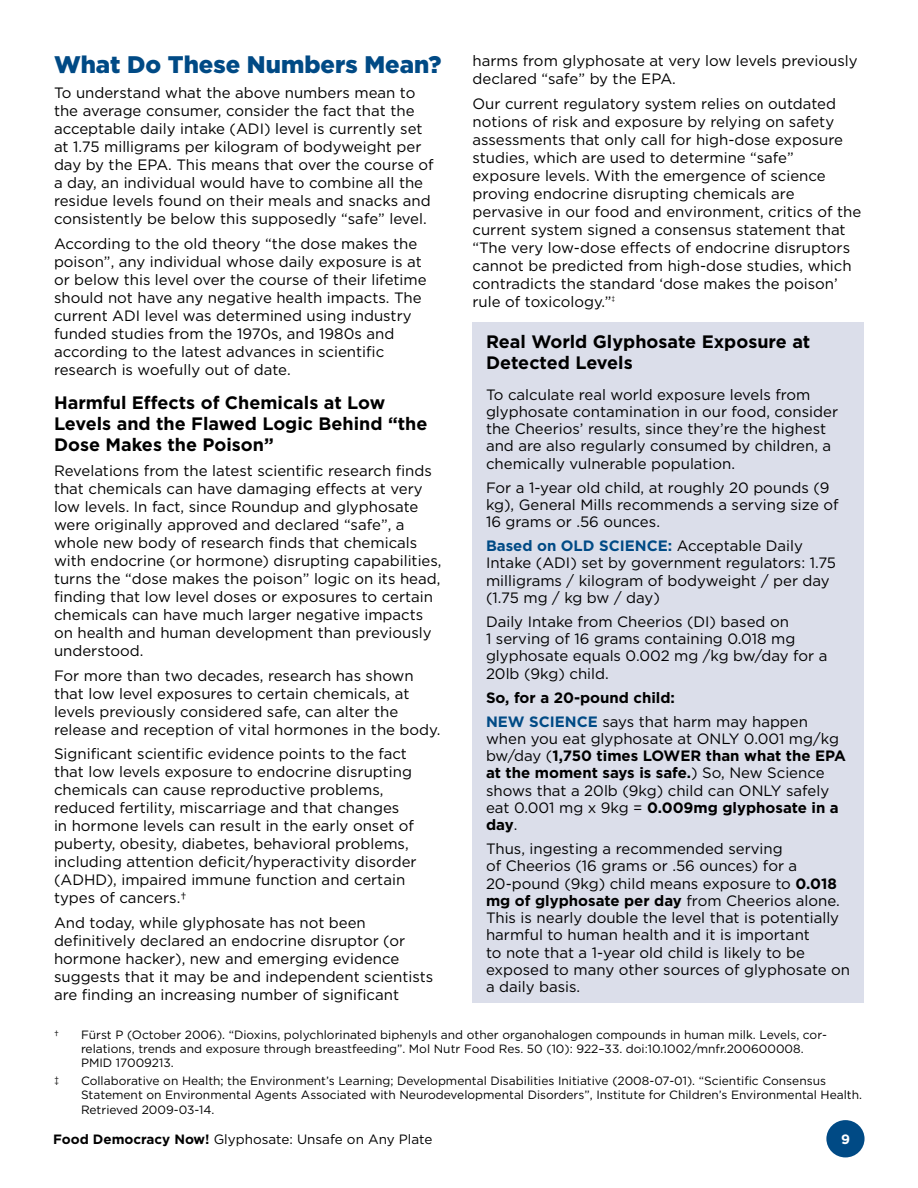
<style>
.page{position:relative;width:918px;height:1188px;background:#fff}
.page>*{position:absolute;margin:0;border:0;box-sizing:border-box;transform-origin:0 0}
.t1{font:900 24px "Gotham";color:#004a85}
.t2{font:700 18px/21px "Gotham";color:#000}
.t3{font:15px/18px "Gotham";color:#000}
.t4{font:700 15px/24px "Gotham";color:#000}
.t5{font:13.5px "Gotham";color:#000}
.t6{font:700 13.5px "Gotham";color:#fff}
.t7{font:12px/14.2px "Gotham";color:#000}
.s1{font-weight:700;color:#004a85}
.s2{color:#004a85}
.s3{font-weight:400}
.s4{font-weight:700}
</style>
<div class="page">
<div style="left:826px;top:1120px;width:39px;height:37px;background:#004a85;border-radius:50%"></div>
<div style="left:472px;top:322px;width:392px;height:681px;background:#dbdeea"></div>
<h1 class="t1" style="left:54px;top:48px;width:389px">What Do These Numbers Mean?</h1>
<p class="t3" style="left:54px;top:84px;width:381px">To understand what the above numbers mean to the average consumer, consider the fact that the acceptable daily intake (ADI) level is currently set at 1.75 milligrams per kilogram of bodyweight per day by the EPA. This means that over the course of a day, an individual would have to combine all the residue levels found on their meals and snacks and consistently be below this supposedly “safe” level.</p>
<p class="t3" style="left:54px;top:234px;width:374px">According to the old theory “the dose makes the poison”, any individual whose daily exposure is at or below this level over the course of their lifetime should not have any negative health impacts. The current ADI level was determined using industry funded studies from the 1970s, and 1980s and according to the latest advances in scientific research is woefully out of date.</p>
<p class="t2" style="left:54px;top:392px;width:375px">Harmful Effects of Chemicals at Low<br>Levels and the Flawed Logic Behind “the<br>Dose Makes the Poison”</p>
<p class="t3" style="left:54px;top:462px;width:389px">Revelations from the latest scientific research finds that chemicals can have damaging effects at very low levels. In fact, since Roundup and glyphosate were originally approved and declared “safe”, a whole new body of research finds that chemicals with endocrine (or hormone) disrupting capabilities, turns the “dose makes the poison” logic on its head, finding that low level doses or exposures to certain chemicals can have much larger negative impacts on health and human development than previously understood.</p>
<p class="t3" style="left:54px;top:666px;width:388px">For more than two decades, research has shown that low level exposures to certain chemicals, at levels previously considered safe, can alter the release and reception of vital hormones in the body.</p>
<p class="t3" style="left:54px;top:745px;width:364px">Significant scientific evidence points to the fact that low levels exposure to endocrine disrupting chemicals can cause reproductive problems, reduced fertility, miscarriage and that changes<br>in hormone levels can result in the early onset of puberty, obesity, diabetes, behavioral problems, including attention deficit/hyperactivity disorder (ADHD), impaired immune function and certain types of cancers.†</p>
<p class="t3" style="left:54px;top:914px;width:381px">And today, while glyphosate has not been definitively declared an endocrine disruptor (or hormone hacker), new and emerging evidence suggests that it may be and independent scientists are finding an increasing number of significant</p>
<p class="t3" style="left:472px;top:52px;width:387px">harms from glyphosate at very low levels previously declared “safe” by the EPA.</p>
<p class="t3" style="left:472px;top:94px;width:390px">Our current regulatory system relies on outdated notions of risk and exposure by relying on safety assessments that only call for high-dose exposure studies, which are used to determine “safe” exposure levels. With the emergence of science proving endocrine disrupting chemicals are pervasive in our food and environment, critics of the current system signed a consensus statement that “The very low-dose effects of endocrine disruptors cannot be predicted from high-dose studies, which contradicts the standard ‘dose makes the poison’ rule of toxicology.”<sup>‡</sup></p>
<p class="t2" style="left:486px;top:331px;width:326px">Real World Glyphosate Exposure at<br>Detected Levels</p>
<p class="t3" style="left:486px;top:386px;width:354px;line-height:17.2px">To calculate real world exposure levels from glyphosate contamination in our food, consider the Cheerios’ results, since they’re the highest and are also regularly consumed by children, a chemically vulnerable population.</p>
<p class="t3" style="left:486px;top:479px;width:354px;line-height:17.2px">For a 1-year old child, at roughly 20 pounds (9 kg), General Mills recommends a serving size of<br>16 grams or .56 ounces.</p>
<p class="t3" style="left:486px;top:537px;width:352px;line-height:17.2px"><span class="s1">Based on OLD SCIENCE:</span> Acceptable Daily Intake (ADI) set by government regulators: 1.75 milligrams / kilogram of bodyweight / per day (1.75 mg / kg bw / day)</p>
<p class="t3" style="left:486px;top:613px;width:343px;line-height:17.2px">Daily Intake from Cheerios (DI) based on<br>1 serving of 16 grams containing 0.018 mg glyphosate equals 0.002 mg /kg bw/day for a 20lb (9kg) child.</p>
<p class="t4" style="left:486px;top:685px;width:324px">So, for a 20-pound child:<br><span class="s2">NEW SCIENCE</span> <span class="s3">says that harm may happen</span></p>
<p class="t3" style="left:486px;top:730px;width:362px;line-height:17.2px">when you eat glyphosate at ONLY 0.001 mg/kg bw/day (<span class="s4">1,750 times LOWER than what the EPA at the moment says is safe.</span>) So, New Science shows that a 20lb (9kg) child can ONLY safely eat 0.001 mg x 9kg = <span class="s4">0.009mg glyphosate in a day</span>.</p>
<p class="t3" style="left:486px;top:840px;width:366px;line-height:17.2px">Thus, ingesting a recommended serving<br>of Cheerios (16 grams or .56 ounces) for a 20-pound (9kg) child means exposure to <span class="s4">0.018 mg of glyphosate per day</span> from Cheerios alone.<br>This is nearly double the level that is potentially harmful to human health and it is important<br>to note that a 1-year old child is likely to be exposed to many other sources of glyphosate on a daily basis.</p>
<p class="t7" style="left:54px;top:1028px;width:6px">†</p>
<p class="t7" style="left:81px;top:1028px;width:748px">Fürst P (October 2006). “Dioxins, polychlorinated biphenyls and other organohalogen compounds in human milk. Levels, cor&shy;relations, trends and exposure through breastfeeding”. Mol Nutr Food Res. 50 (10): 922–33. doi:10.1002/mnfr.200600008.<br>PMID 17009213.</p>
<p class="t7" style="left:54px;top:1074px;width:7px">‡</p>
<p class="t7" style="left:81px;top:1074px;width:783px">Collaborative on Health; the Environment’s Learning; Developmental Disabilities Initiative (2008-07-01). “Scientific Consensus<br>Statement on Environmental Agents Associated with Neurodevelopmental Disorders”, Institute for Children’s Environmental Health.<br>Retrieved 2009-03-14.</p>
<p class="t5" style="left:53px;top:1131px;width:381px"><span class="s4">Food Democracy Now!</span> Glyphosate: Unsafe on Any Plate</p>
<p class="t6" style="left:841px;top:1131px;width:10px">9</p>
</div>
